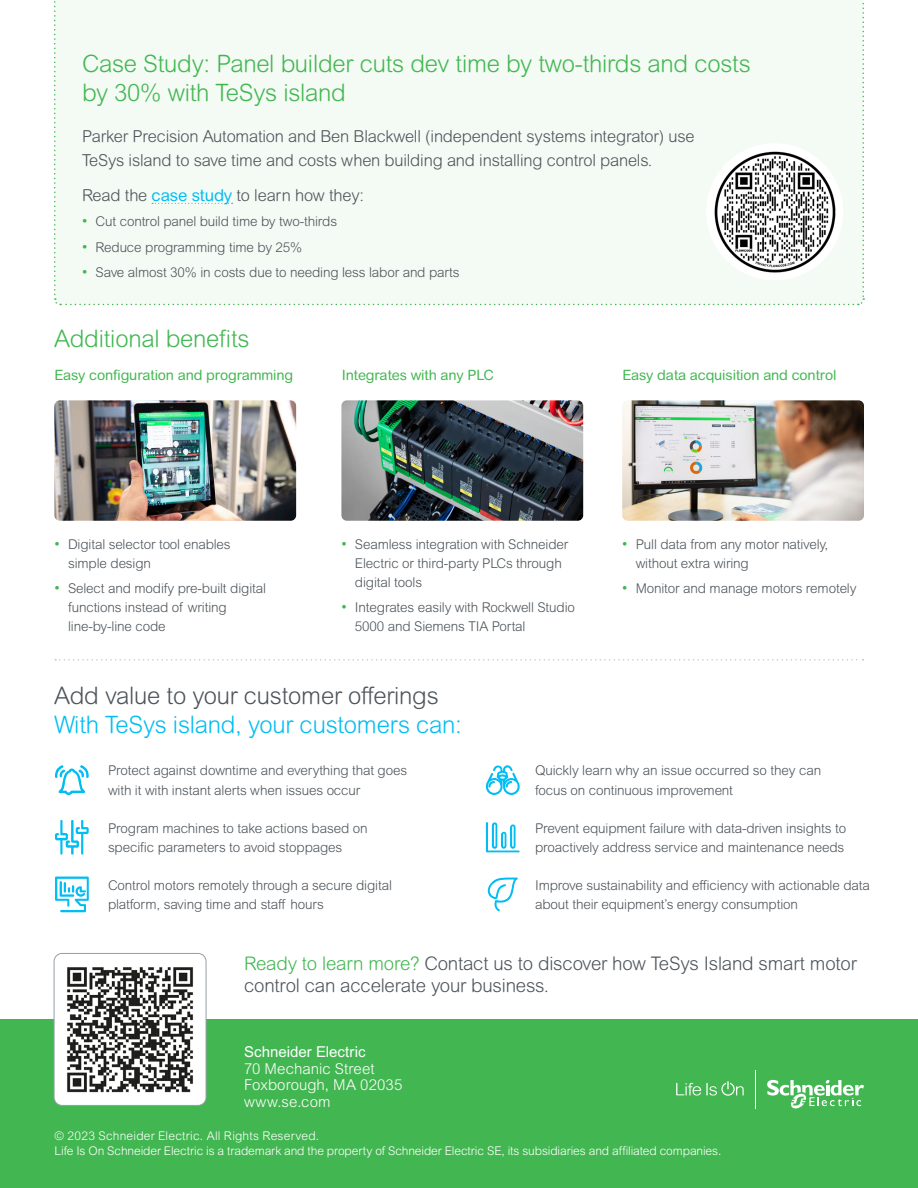
<style>
.page{position:relative;width:918px;height:1188px;background:#fff}
.page>*{position:absolute;margin:0;border:0;box-sizing:border-box;transform-origin:0 0}
.t1{font:300 24px/28.8px "Arial Rounded MT Pro";letter-spacing:-.01em;color:#42b751}
.t2{font:300 24px "Arial Rounded MT Pro";letter-spacing:-.01em;color:#01bdf2}
.t3{font:300 24px "Arial Rounded MT Pro";letter-spacing:-.01em;color:#4d545a}
.t4{font:300 18.75px/22.5px "Arial Rounded MT Pro";letter-spacing:-.01em;color:#4d545a}
.t5{font:300 16.5px/24px "Arial Rounded MT Pro";letter-spacing:-.01em;color:#4d545a}
.Address__Phone___Fax{font:300 15px/16.5px "Arial MT Std";letter-spacing:.005em;color:#fff}
.t6{font:14.25px "Arial Rounded MT Pro";letter-spacing:-.01em;color:#42b751}
.t7{font:300 13.5px/18.8px "Arial Rounded MT Pro";letter-spacing:-.01em;color:#4d545a}
.Disclosure__Part___Document_Numbers{font:300 12px/15px "Arial MT Pro";letter-spacing:-.005em;color:#fff}
.s1{font-weight:400;color:#01bdf2}
.s2{font-size:15px;color:#42b751}
.s3{color:#42b751}
.s4{font-weight:400}
</style>
<div class="page">
<div style="left:0;top:1019px;width:918px;height:169px;background:#42b751"></div>
<svg style="left:676px;top:1081px;width:68px;height:15px"></svg>
<svg style="left:767px;top:1080px;width:97px;height:29px"></svg>
<hr style="left:755px;top:1070px;width:1px;height:39px;background:#fff">
<div style="left:54px;top:953px;width:152px;height:152px;background:#fff;border-radius:8px"></div>
<img style="left:67px;top:967px;width:126px;height:126px">
<div style="left:54px;top:953px;width:152px;height:153px;border:1px solid #959ea4;border-radius:8px"></div>
<img style="left:341px;top:400px;width:242px;height:121px">
<img style="left:54px;top:400px;width:242px;height:121px">
<img style="left:622px;top:400px;width:242px;height:121px">
<svg style="left:55px;top:659px;width:808px;height:2px"></svg>
<svg style="left:486px;top:765px;width:34px;height:30px"></svg>
<svg style="left:55px;top:877px;width:34px;height:35px"></svg>
<svg style="left:55px;top:765px;width:34px;height:30px"></svg>
<svg style="left:488px;top:878px;width:30px;height:33px"></svg>
<svg style="left:486px;top:822px;width:34px;height:30px"></svg>
<svg style="left:55px;top:820px;width:34px;height:35px"></svg>
<div style="left:54px;top:0;width:810px;height:306px;background:#f4faf4"></div>
<div style="left:706px;top:143px;width:137px;height:137px;background:#fff;border-radius:50%"></div>
<img style="left:712px;top:150px;width:125px;height:124px">
<p class="t1" style="left:82px;top:50px;width:670px">Case Study: Panel builder cuts dev time by two-thirds and costs by 30% with TeSys island</p>
<p class="t5" style="left:82px;top:125px;width:614px">Parker Precision Automation and Ben Blackwell (independent systems integrator) use<br>TeSys island to save time and costs when building and installing control panels.</p>
<p class="t5" style="left:82px;top:184px;width:284px">Read the <span class="s1">case study</span> to learn how they:</p>
<p class="t7" style="left:82px;top:213px;width:257px"><span class="s2">•</span> Cut control panel build time by two-thirds</p>
<p class="t7" style="left:82px;top:238px;width:222px"><span class="s2">•</span> Reduce programming time by 25%</p>
<p class="t7" style="left:82px;top:264px;width:379px"><span class="s2">•</span> Save almost 30% in costs due to needing less labor and parts</p>
<p class="t1" style="left:54px;top:325px;width:197px">Additional benefits</p>
<p class="t6" style="left:54px;top:367px;width:240px">Easy configuration and programming</p>
<p class="t6" style="left:342px;top:367px;width:154px">Integrates with any PLC</p>
<p class="t6" style="left:622px;top:367px;width:216px">Easy data acquisition and control</p>
<p class="t7" style="left:68px;top:536px;width:164px;text-indent:-14px"><span class="s2">•</span> Digital selector tool enables simple design</p>
<p class="t7" style="left:68px;top:580px;width:200px;text-indent:-14px"><span class="s2">•</span> Select and modify pre-built digital functions instead of writing line-by-line code</p>
<p class="t7" style="left:355px;top:536px;width:215px;text-indent:-14px"><span class="s2">•</span> Seamless integration with Schneider<br>Electric or third-party PLCs through digital tools</p>
<p class="t7" style="left:355px;top:599px;width:222px;text-indent:-14px"><span class="s2">•</span> Integrates easily with Rockwell Studio<br>5000 and Siemens TIA Portal</p>
<p class="t3" style="left:54px;top:681px;width:386px">Add value to your customer offerings</p>
<p class="t2" style="left:54px;top:710px;width:410px">With TeSys island, your customers can:</p>
<p class="t7" style="left:636px;top:536px;width:194px;text-indent:-14px"><span class="s2">•</span> Pull data from any motor natively, without extra wiring</p>
<p class="t7" style="left:622px;top:580px;width:236px"><span class="s2">•</span> Monitor and manage motors remotely</p>
<p class="t7" style="left:535px;top:761px;width:288px;line-height:19.5px">Quickly learn why an issue occurred so they can focus on continuous improvement</p>
<p class="t7" style="left:108px;top:761px;width:301px;line-height:19.5px">Protect against downtime and everything that goes with it with instant alerts when issues occur</p>
<p class="t7" style="left:108px;top:819px;width:261px;line-height:19.5px">Program machines to take actions based on specific parameters to avoid stoppages</p>
<p class="t7" style="left:535px;top:819px;width:313px;line-height:19.5px">Prevent equipment failure with data-driven insights to proactively address service and maintenance needs</p>
<p class="t7" style="left:108px;top:876px;width:285px;line-height:19.5px">Control motors remotely through a secure digital platform, saving time and staff hours</p>
<p class="t7" style="left:535px;top:876px;width:336px;line-height:19.5px">Improve sustainability and efficiency with actionable data about their equipment’s energy consumption</p>
<p class="t4" style="left:244px;top:953px;width:614px"><span class="s3">Ready to learn more?</span> Contact us to discover how TeSys Island smart motor control can accelerate your business.</p>
<p class="Address__Phone___Fax" style="left:244px;top:1044px;width:160px"><span class="s4">Schneider Electric<br></span>70 Mechanic Street<br>Foxborough, MA 02035 www.se.com</p>
<p class="Disclosure__Part___Document_Numbers" style="left:55px;top:1129px;width:668px">© 2023 Schneider Electric. All Rights Reserved.<br>Life Is On Schneider Electric is a trademark and the property of Schneider Electric SE, its subsidiaries and affiliated companies.</p>
</div>
